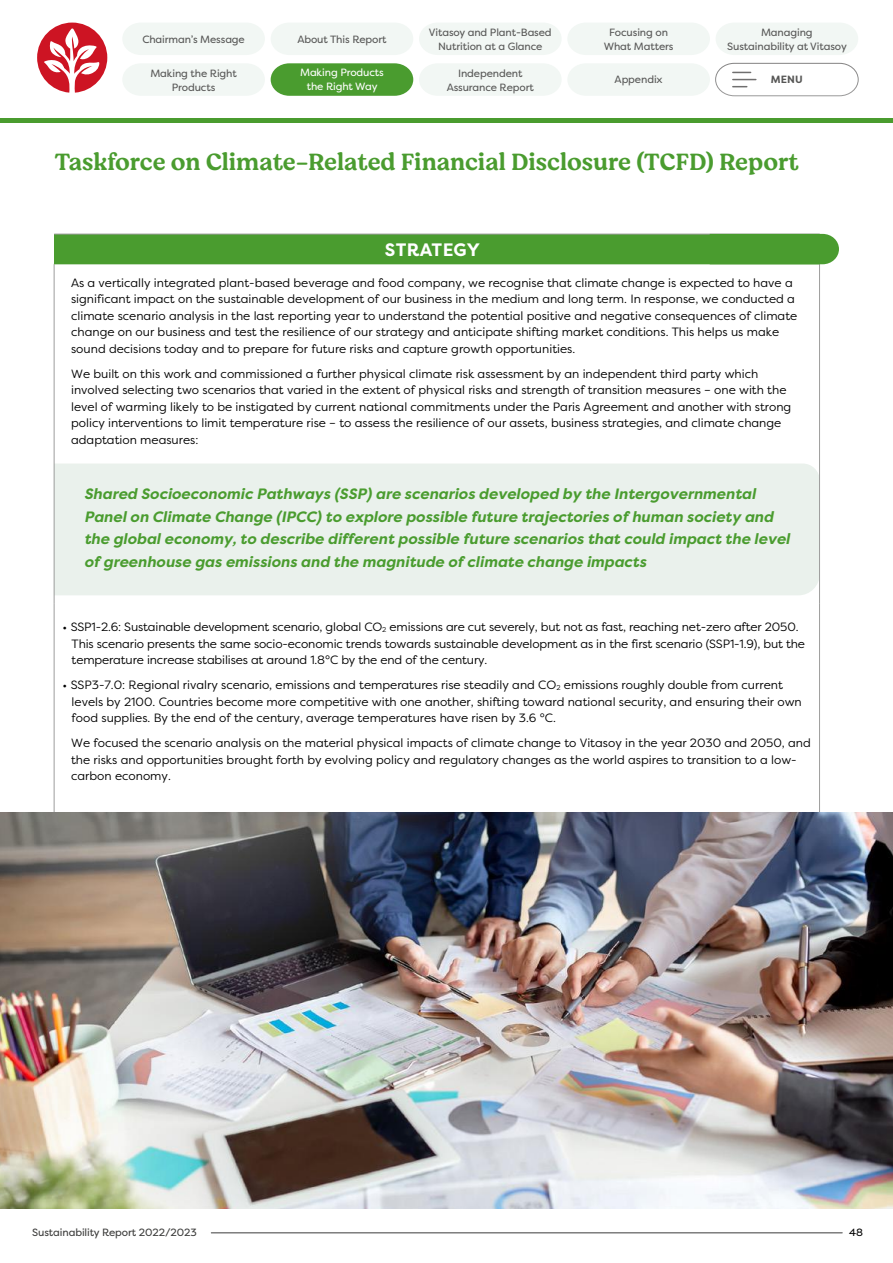
<style>
.page{position:relative;width:893px;height:1263px;background:#fff}
.page>*{position:absolute;margin:0;border:0;box-sizing:border-box;transform-origin:0 0}
.t1{font:500 24px "Moranga";color:#4a9c2f}
.t2{font:700 18px "Filson Pro";letter-spacing:.015em;color:#fff}
.t3{font:italic 700 15px/22.5px "Filson Pro";color:#4a9c2f}
.t4{font:12px/16.5px "Filson Pro";color:#000}
.t5{font:10.5px/14.1px "Filson Pro";letter-spacing:-.01em;color:#575756;text-align:center}
.t6{font:10.5px "Filson Pro";letter-spacing:-.01em;color:#3c3c3b}
.t7{font:10.5px/14.1px "Filson Pro";letter-spacing:-.01em;color:#fff;text-align:center}
.t8{font:700 10.5px "Filson Pro";color:#575756}
.t9{font:10.5px "Filson Pro";color:#000}
.s1{color:#4a9c2f}
</style>
<div class="page">
<hr style="left:0;top:118px;width:893px;height:4px;background:#4a9c2f">
<hr style="left:211px;top:1232px;width:631px;height:1px;background:#3c3c3b">
<svg style="left:271px;top:63px;width:142px;height:33px;background:#56a23d"></svg>
<div style="left:123px;top:64px;width:142px;height:32px;background:#f2f7f4"></div>
<div style="left:123px;top:23px;width:142px;height:32px;background:#f2f7f4"></div>
<div style="left:271px;top:23px;width:142px;height:32px;background:#f2f7f4"></div>
<svg style="left:419px;top:23px;width:291px;height:32px"></svg>
<div style="left:716px;top:23px;width:142px;height:32px;background:#f2f7f4"></div>
<svg style="left:37px;top:23px;width:70px;height:70px"></svg>
<svg style="left:419px;top:63px;width:440px;height:34px"></svg>
<div style="left:55px;top:464px;width:764px;height:131px;background:#eaf1ec"></div>
<div style="left:54px;top:234px;width:765px;height:30px;background:#4a9c2f"></div>
<hr style="left:54px;top:234px;width:766px;height:1px;background:#9d9d9c">
<hr style="left:54px;top:264px;width:1px;height:340px;background:#9d9d9c">
<hr style="left:54px;top:604px;width:1px;height:212px;background:#9d9d9c">
<hr style="left:819px;top:264px;width:1px;height:340px;background:#9d9d9c">
<hr style="left:819px;top:604px;width:1px;height:212px;background:#9d9d9c">
<svg style="left:710px;top:234px;width:129px;height:30px"></svg>
<img style="left:0;top:812px;width:893px;height:397px">
<p class="t5" style="left:142px;top:32px;width:104px">Chairman’s Message</p>
<p class="t5" style="left:297px;top:32px;width:91px">About This Report</p>
<p class="t7" style="left:300px;top:65px;width:85px">Making Products the Right Way</p>
<p class="t5" style="left:150px;top:66px;width:88px">Making the Right<br>Products</p>
<p class="t5" style="left:429px;top:25px;width:124px">Vitasoy and Plant-Based<br>Nutrition at a Glance</p>
<p class="t5" style="left:447px;top:66px;width:89px">Independent<br>Assurance Report</p>
<p class="t5" style="left:615px;top:72px;width:50px">Appendix</p>
<p class="t5" style="left:604px;top:25px;width:71px">Focusing on<br>What Matters</p>
<p class="t5" style="left:727px;top:25px;width:121px">Managing<br>Sustainability at Vitasoy</p>
<p class="t8" style="left:771px;top:73px;width:33px">MENU</p>
<h1 class="t1" style="left:55px;top:145px;width:745px">Taskforce on Climate-Related Financial Disclosure (TCFD) Report</h1>
<h2 class="t2" style="left:385px;top:238px;width:106px">STRATEGY<span class="s1">y</span></h2>
<p class="t4" style="left:71px;top:274px;width:728px">As a vertically integrated plant-based beverage and food company, we recognise that climate change is expected to have a significant impact on the sustainable development of our business in the medium and long term. In response, we conducted a climate scenario analysis in the last reporting year to understand the potential positive and negative consequences of climate change on our business and test the resilience of our strategy and anticipate shifting market conditions. This helps us make sound decisions today and to prepare for future risks and capture growth opportunities.</p>
<p class="t4" style="left:71px;top:365px;width:722px">We built on this work and commissioned a further physical climate risk assessment by an independent third party which involved selecting two scenarios that varied in the extent of physical risks and strength of transition measures – one with the level of warming likely to be instigated by current national commitments under the Paris Agreement and another with strong policy interventions to limit temperature rise – to assess the resilience of our assets, business strategies, and climate change adaptation measures:</p>
<p class="t3" style="left:84px;top:483px;width:707px">Shared Socioeconomic Pathways (SSP) are scenarios developed by the Intergovernmental Panel on Climate Change (IPCC) to explore possible future trajectories of human society and the global economy, to describe different possible future scenarios that could impact the level of greenhouse gas emissions and the magnitude of climate change impacts</p>
<p class="t4" style="left:72px;top:618px;width:735px;text-indent:-9px">• SSP1-2.6: Sustainable development scenario, global CO<sub>2</sub> emissions are cut severely, but not as fast, reaching net-zero after 2050.<br>This scenario presents the same socio-economic trends towards sustainable development as in the first scenario (SSP1-1.9), but the temperature increase stabilises at around 1.8°C by the end of the century.</p>
<p class="t4" style="left:72px;top:676px;width:732px;text-indent:-9px">• SSP3-7.0: Regional rivalry scenario, emissions and temperatures rise steadily and CO<sub>2</sub> emissions roughly double from current levels by 2100. Countries become more competitive with one another, shifting toward national security, and ensuring their own food supplies. By the end of the century, average temperatures have risen by 3.6 °C.</p>
<p class="t4" style="left:71px;top:734px;width:741px">We focused the scenario analysis on the material physical impacts of climate change to Vitasoy in the year 2030 and 2050, and the risks and opportunities brought forth by evolving policy and regulatory changes as the world aspires to transition to a low&shy;carbon economy.</p>
<p class="t6" style="left:32px;top:1226px;width:166px">Sustainability Report 2022/2023</p>
<p class="t9" style="left:849px;top:1225px;width:15px">48</p>
</div>
